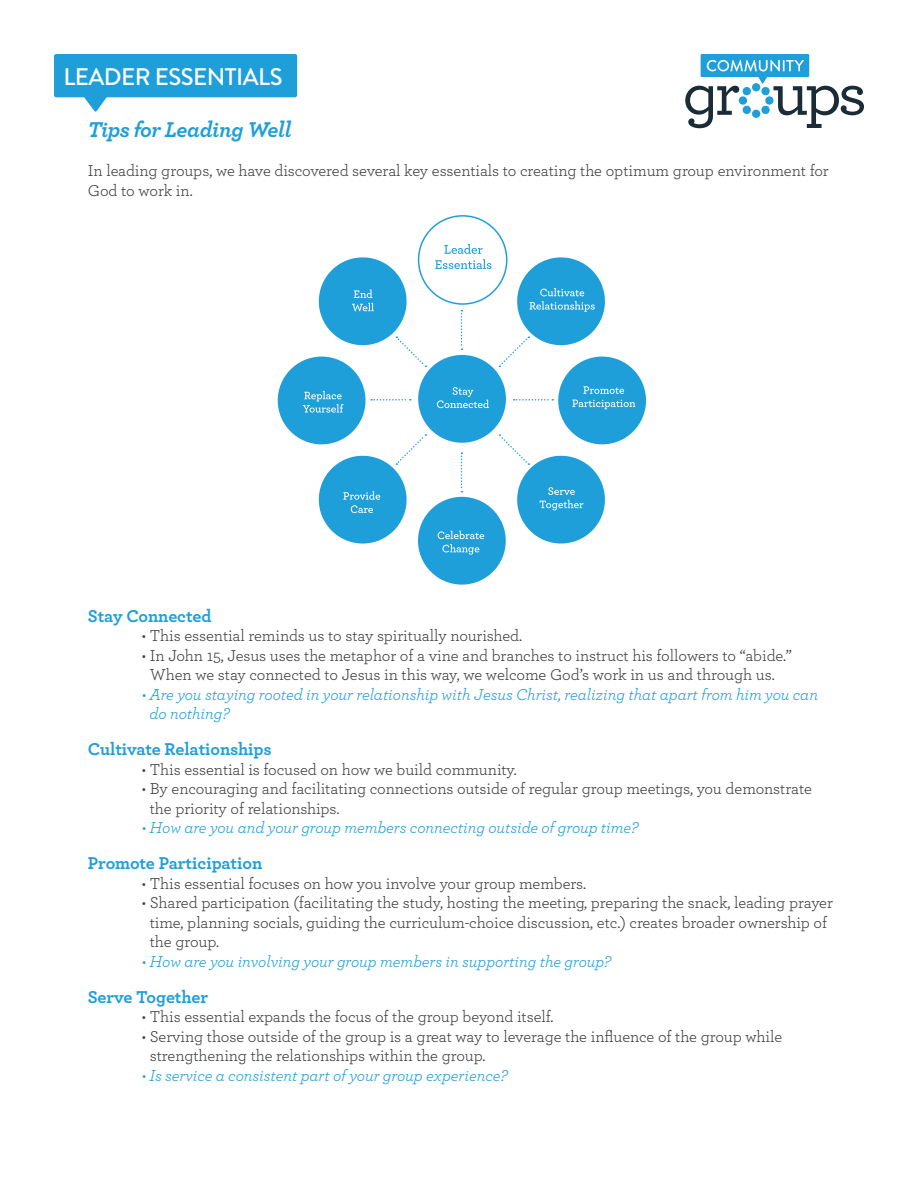
<style>
.page{position:relative;width:918px;height:1188px;background:#fff}
.page>*{position:absolute;margin:0;border:0;box-sizing:border-box;transform-origin:0 0}
.t1{font:500 24px "Brandon Grotesque";letter-spacing:-.02em;color:#fff}
.t2{font:italic 700 22.5px "Archer Pro";letter-spacing:-.02em;color:#1f9fda}
.t3{font:700 18px "Archer Pro";letter-spacing:-.005em;color:#1f9fda}
.t4{font:16.5px/19.5px "Archer Pro";letter-spacing:-.005em;color:#3e3e3f}
.t5{font:italic 16.5px/19.5px "Archer Pro";letter-spacing:-.005em;color:#1f9fda}
</style>
<div class="page">
<div style="left:701px;top:54px;width:108px;height:23px;background:#1f9fda"></div>
<svg style="left:685px;top:60px;width:179px;height:68px"></svg>
<div style="left:765px;top:96px;width:9px;height:9px;background:#1f9fda;border-radius:50%"></div>
<div style="left:739px;top:96px;width:8px;height:9px;background:#1f9fda;border-radius:50%"></div>
<div style="left:752px;top:83px;width:8px;height:8px;background:#1f9fda;border-radius:50%"></div>
<div style="left:752px;top:110px;width:8px;height:8px;background:#1f9fda;border-radius:50%"></div>
<svg style="left:435px;top:244px;width:56px;height:25px"></svg>
<div style="left:418px;top:355px;width:88px;height:88px;background:#1f9fda;border-radius:50%"></div>
<svg style="left:437px;top:387px;width:52px;height:21px"></svg>
<div style="left:558px;top:357px;width:88px;height:87px;background:#1f9fda;border-radius:50%"></div>
<div style="left:278px;top:357px;width:88px;height:87px;background:#1f9fda;border-radius:50%"></div>
<div style="left:418px;top:497px;width:88px;height:88px;background:#1f9fda;border-radius:50%"></div>
<svg style="left:572px;top:400px;width:63px;height:9px"></svg>
<svg style="left:583px;top:386px;width:41px;height:8px"></svg>
<svg style="left:438px;top:531px;width:46px;height:24px"></svg>
<svg style="left:303px;top:391px;width:40px;height:22px"></svg>
<svg style="left:316px;top:253px;width:111px;height:114px"></svg>
<svg style="left:498px;top:253px;width:110px;height:114px"></svg>
<svg style="left:498px;top:434px;width:111px;height:114px"></svg>
<svg style="left:315px;top:434px;width:112px;height:114px"></svg>
<svg style="left:371px;top:399px;width:40px;height:2px"></svg>
<svg style="left:514px;top:399px;width:39px;height:2px"></svg>
<svg style="left:461px;top:310px;width:1px;height:40px"></svg>
<svg style="left:461px;top:452px;width:1px;height:41px"></svg>
<svg style="left:54px;top:54px;width:243px;height:58px"></svg>
<p class="t1" style="left:63px;top:60px;width:221px">LEADER ESSENTIALS</p>
<p class="t2" style="left:88px;top:112px;width:205px">Tips for Leading Well</p>
<p class="t4" style="left:88px;top:160px;width:743px">In leading groups, we have discovered several key essentials to creating the optimum group environment for<br>God to work in.</p>
<p class="t3" style="left:88px;top:602px;width:125px">Stay Connected</p>
<p class="t4" style="left:142px;top:625px;width:382px">• This essential reminds us to stay spiritually nourished.</p>
<p class="t4" style="left:142px;top:645px;width:651px;text-align:center">• In John 15, Jesus uses the metaphor of a vine and branches to instruct his followers to “abide.”<br>When we stay connected to Jesus in this way, we welcome God’s work in us and through us.</p>
<p class="t5" style="left:150px;top:684px;width:670px;text-indent:-8px">• Are you staying rooted in your relationship with Jesus Christ, realizing that apart from him you can do nothing?</p>
<p class="t3" style="left:88px;top:735px;width:185px">Cultivate Relationships</p>
<p class="t4" style="left:142px;top:759px;width:377px">• This essential is focused on how we build community.</p>
<p class="t4" style="left:150px;top:778px;width:664px;text-indent:-8px">• By encouraging and facilitating connections outside of regular group meetings, you demonstrate the priority of relationships.</p>
<p class="t5" style="left:142px;top:817px;width:498px">• How are you and your group members connecting outside of group time?</p>
<p class="t3" style="left:88px;top:849px;width:176px">Promote Participation</p>
<p class="t4" style="left:142px;top:873px;width:446px">• This essential focuses on how you involve your group members.</p>
<p class="t4" style="left:150px;top:892px;width:685px;text-indent:-8px">• Shared participation (facilitating the study, hosting the meeting, preparing the snack, leading prayer time, planning socials, guiding the curriculum-choice discussion, etc.) creates broader ownership of the group.</p>
<p class="t5" style="left:142px;top:951px;width:471px">• How are you involving your group members in supporting the group?</p>
<p class="t3" style="left:88px;top:983px;width:122px">Serve Together</p>
<p class="t4" style="left:142px;top:1006px;width:413px">• This essential expands the focus of the group beyond itself.</p>
<p class="t4" style="left:150px;top:1026px;width:634px;text-indent:-8px">• Serving those outside of the group is a great way to leverage the influence of the group while strengthening the relationships within the group.</p>
<p class="t5" style="left:142px;top:1065px;width:367px">• Is service a consistent part of your group experience?</p>
</div>
